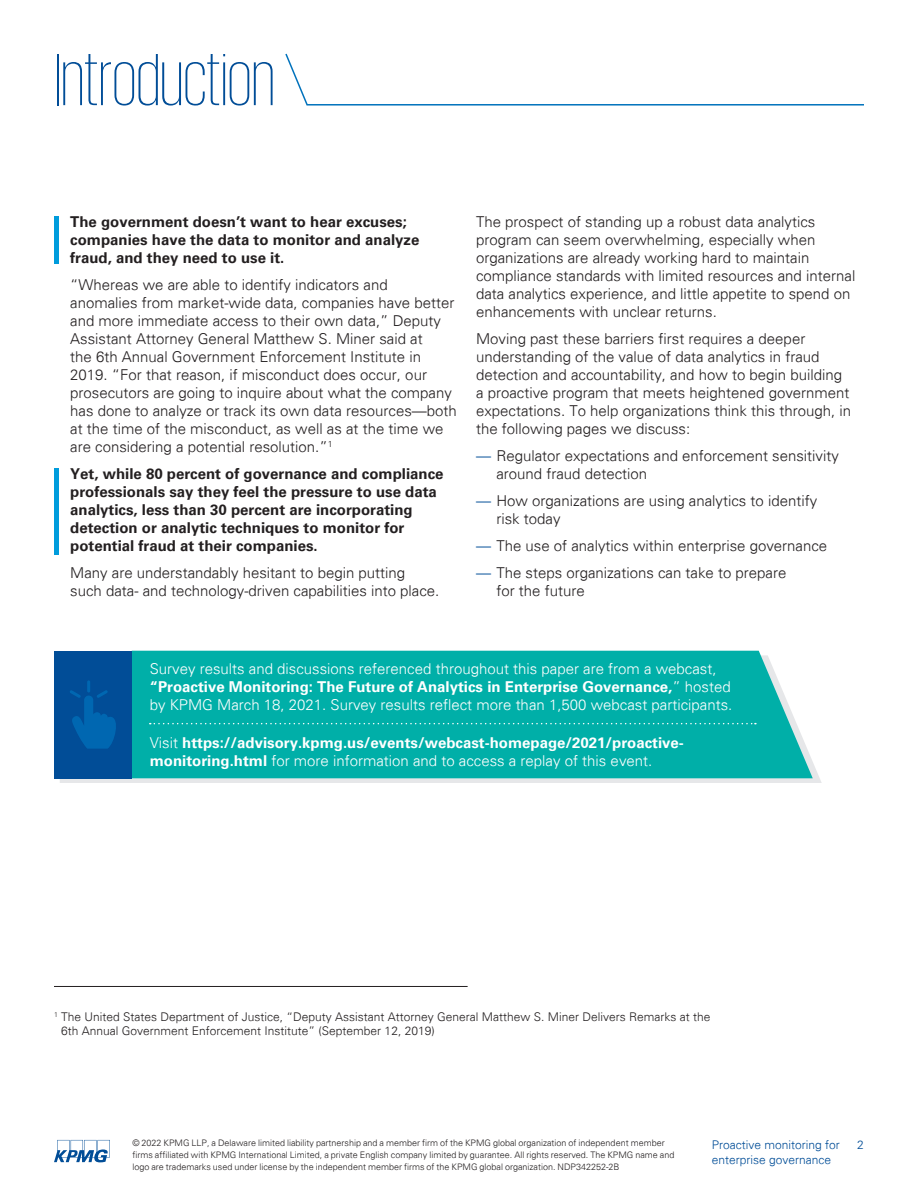
<style>
.page{position:relative;width:918px;height:1188px;background:#fff}
.page>*{position:absolute;margin:0;border:0;box-sizing:border-box;transform-origin:0 0}
.t1{font:200 75.45px "KPMG";letter-spacing:-.005em;color:#014d97}
.t2{font:300 15px/18px "Univers 45";color:#231f20}
.t3{font:700 15px/18px "Univers 65";color:#231f20}
.t4{font:300 15px "Univers 45";color:#fff}
.t5{font:700 15px "Univers 65";color:#fff}
.t6{font:300 12px/14.4px "Univers 45";color:#231f20}
.t7{font:300 12px "Univers 45";color:#014d97}
.t8{font:300 9px/12px "Univers 45";color:#231f20}
.s1{color:#014d97}
.s2{font-family:"Univers 45";font-weight:300}
.s3{font-family:"Univers 65";font-weight:700}
</style>
<div class="page">
<svg style="left:60px;top:763px;width:762px;height:20px;background:#d5e1e4"></svg>
<div style="left:132px;top:651px;width:681px;height:127px;background:#00afa8"></div>
<hr style="left:54px;top:986px;width:414px;height:1px;background:#231f20">
<svg style="left:285px;top:53px;width:579px;height:53px"></svg>
<svg style="left:150px;top:723px;width:606px;height:1px"></svg>
<div style="left:54px;top:651px;width:78px;height:127px;background:#014d97"></div>
<svg style="left:70px;top:680px;width:46px;height:69px"></svg>
<hr style="left:54px;top:216px;width:4px;height:47px;background:#009cdc">
<hr style="left:54px;top:468px;width:4px;height:86px;background:#009cdc">
<svg style="left:54px;top:1140px;width:56px;height:22px"></svg>
<h1 class="t1" style="left:54px;top:44px;width:222px">Introduction</h1>
<p class="t3" style="left:70px;top:213px;width:351px">The government doesn’t want to hear excuses; companies have the data to monitor and analyze fraud, and they need to use it.</p>
<p class="t2" style="left:70px;top:276px;width:388px">“Whereas we are able to identify indicators and anomalies from market-wide data, companies have better and more immediate access to their own data,” Deputy Assistant Attorney General Matthew S. Miner said at<br>the 6th Annual Government Enforcement Institute in 2019. “For that reason, if misconduct does occur, our prosecutors are going to inquire about what the company has done to analyze or track its own data resources—both at the time of the misconduct, as well as at the time we are considering a potential resolution.”<sup>1</sup></p>
<p class="t3" style="left:70px;top:465px;width:375px">Yet, while 80 percent of governance and compliance professionals say they feel the pressure to use data analytics, less than 30 percent are incorporating detection or analytic techniques to monitor for potential fraud at their companies.</p>
<p class="t2" style="left:70px;top:564px;width:371px">Many are understandably hesitant to begin putting such data- and technology-driven capabilities into place.</p>
<p class="t2" style="left:476px;top:213px;width:381px">The prospect of standing up a robust data analytics program can seem overwhelming, especially when organizations are already working hard to maintain compliance standards with limited resources and internal data analytics experience, and little appetite to spend on enhancements with unclear returns.</p>
<p class="t2" style="left:476px;top:330px;width:377px">Moving past these barriers first requires a deeper understanding of the value of data analytics in fraud detection and accountability, and how to begin building a proactive program that meets heightened government expectations. To help organizations think this through, in the following pages we discuss:</p>
<p class="t2" style="left:496px;top:447px;width:344px;text-indent:-20px"><span class="s1">—</span> Regulator expectations and enforcement sensitivity around fraud detection</p>
<p class="t2" style="left:496px;top:492px;width:322px;text-indent:-20px"><span class="s1">—</span> How organizations are using analytics to identify risk today</p>
<p class="t2" style="left:476px;top:537px;width:353px"><span class="s1">—</span> The use of analytics within enterprise governance</p>
<p class="t2" style="left:496px;top:564px;width:292px;text-indent:-20px"><span class="s1">—</span> The steps organizations can take to prepare for the future</p>
<p class="t4" style="left:150px;top:660px;width:568px">Survey results and discussions referenced throughout this paper are from a webcast,</p>
<p class="t5" style="left:150px;top:678px;width:582px">“Proactive Monitoring: The Future of Analytics in Enterprise Governance,<span class="s2">” hosted</span></p>
<p class="t4" style="left:150px;top:696px;width:584px">by KPMG March 18, 2021. Survey results reflect more than 1,500 webcast participants.</p>
<p class="t5" style="left:150px;top:734px;width:536px"><span class="s2">Visit</span> https://advisory.kpmg.us/events/webcast-homepage/2021/proactive-</p>
<p class="t4" style="left:150px;top:752px;width:504px"><span class="s3">monitoring.html</span> for more information and to access a replay of this event.</p>
<p class="t6" style="left:61px;top:1009px;width:651px;text-indent:-7px"><sup>1</sup> The United States Department of Justice, “Deputy Assistant Attorney General Matthew S. Miner Delivers Remarks at the<br>6th Annual Government Enforcement Institute” (September 12, 2019)</p>
<p class="t8" style="left:132px;top:1137px;width:544px">© 2022 KPMG LLP, a Delaware limited liability partnership and a member firm of the KPMG global organization of independent member firms affiliated with KPMG International Limited, a private English company limited by guarantee. All rights reserved. The KPMG name and logo are trademarks used under license by the independent member firms of the KPMG global organization. NDP342252-2B</p>
<p class="t7" style="left:712px;top:1137px;width:130px">Proactive monitoring for</p>
<p class="t7" style="left:857px;top:1137px;width:8px">2</p>
<p class="t7" style="left:712px;top:1152px;width:121px">enterprise governance</p>
</div>
